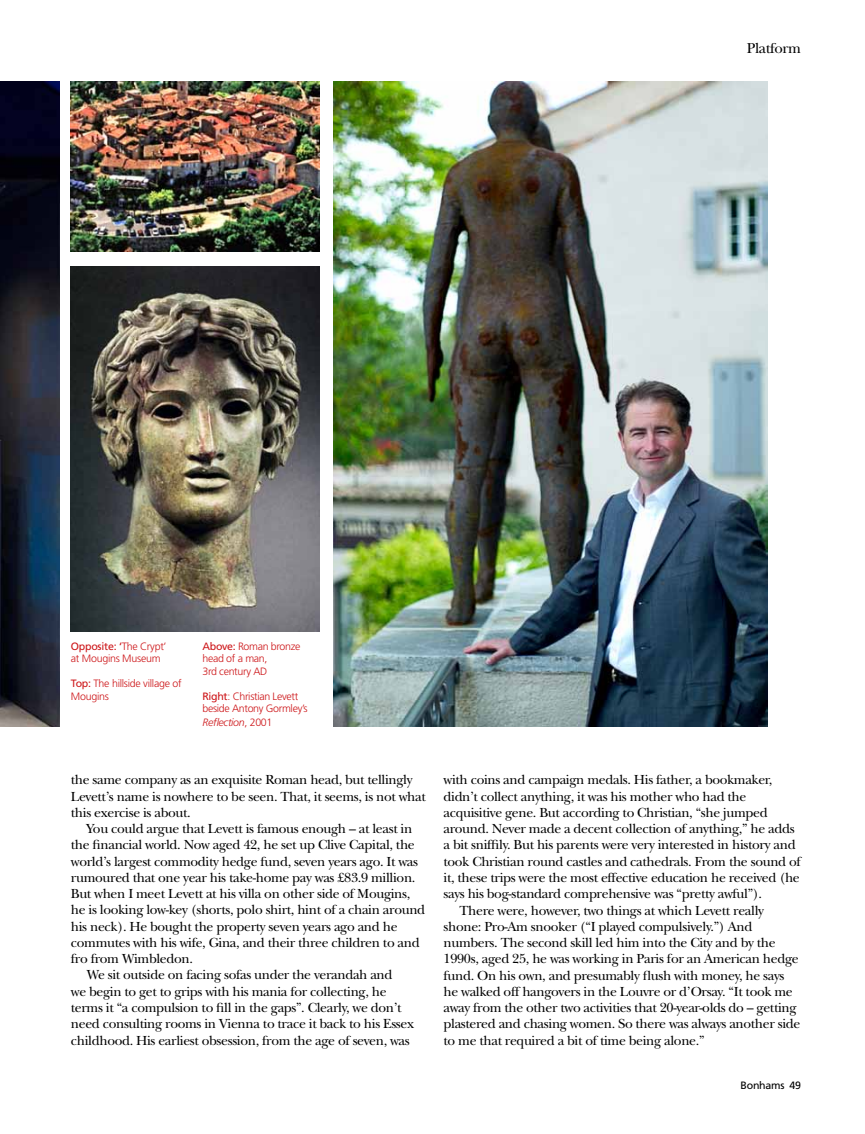
<style>
.page{position:relative;width:865px;height:1134px;background:#fff}
.page>*{position:absolute;margin:0;border:0;box-sizing:border-box;transform-origin:0 0}
.t1{font:15px "New Baskerville LT";letter-spacing:-.025em;color:#000}
.t2{font:13.75px/16.2px "New Baskerville LT";letter-spacing:-.025em;color:#000}
.t3{font:300 10.62px/12.5px "Frutiger";letter-spacing:-.03em;color:#cd1619}
.t4{font:italic 300 10.62px "Frutiger";letter-spacing:-.03em;color:#cd1619}
.t5{font:10.62px "Frutiger";letter-spacing:-.025em;color:#000}
.s1{font-weight:400}
.s2{font-style:normal}
</style>
<div class="page">
<img style="left:0;top:81px;width:59px;height:646px">
<img style="left:333px;top:81px;width:434px;height:646px">
<img style="left:71px;top:81px;width:248px;height:170px">
<img style="left:71px;top:266px;width:248px;height:365px">
<p class="t1" style="left:746px;top:40px;width:56px">Platform</p>
<p class="t3" style="left:71px;top:640px;width:97px"><span class="s1">Opposite: ‘</span>The Crypt’ at Mougins Museum</p>
<p class="t3" style="left:71px;top:677px;width:112px"><span class="s1">Top:</span> The hillside village of<br>Mougins</p>
<p class="t3" style="left:202px;top:640px;width:99px"><span class="s1">Above:</span> Roman bronze head of a man,<br>3rd century AD</p>
<p class="t3" style="left:202px;top:690px;width:107px"><span class="s1">Right</span>: Christian Levett beside Antony Gormley’s</p>
<p class="t4" style="left:202px;top:716px;width:71px">Reflection<span class="s2">, 2001</span></p>
<p class="t2" style="left:71px;top:772px;width:356px">the same company as an exquisite Roman head, but tellingly<br>Levett’s name is nowhere to be seen. That, it seems, is not what this exercise is about.</p>
<p class="t2" style="left:87px;top:821px;width:327px">You could argue that Levett is famous enough – at least in</p>
<p class="t2" style="left:71px;top:837px;width:345px">the financial world. Now aged 42, he set up Clive Capital, the</p>
<p class="t2" style="left:71px;top:853px;width:349px">world’s largest commodity hedge fund, seven years ago. It was</p>
<p class="t2" style="left:71px;top:869px;width:346px">rumoured that one year his take-home pay was £83.9 million.</p>
<p class="t2" style="left:71px;top:886px;width:341px">But when I meet Levett at his villa on other side of Mougins,</p>
<p class="t2" style="left:71px;top:902px;width:356px">he is looking low-key (shorts, polo shirt, hint of a chain around</p>
<p class="t2" style="left:71px;top:918px;width:328px">his neck). He bought the property seven years ago and he</p>
<p class="t2" style="left:71px;top:934px;width:350px">commutes with his wife, Gina, and their three children to and</p>
<p class="t2" style="left:71px;top:951px;width:123px">fro from Wimbledon.</p>
<p class="t2" style="left:87px;top:967px;width:307px">We sit outside on facing sofas under the verandah and</p>
<p class="t2" style="left:71px;top:983px;width:317px">we begin to get to grips with his mania for collecting, he</p>
<p class="t2" style="left:71px;top:999px;width:332px">terms it “a compulsion to fill in the gaps”. Clearly, we don’t</p>
<p class="t2" style="left:71px;top:1016px;width:345px">need consulting rooms in Vienna to trace it back to his Essex</p>
<p class="t2" style="left:71px;top:1032px;width:340px">childhood. His earliest obsession, from the age of seven, was</p>
<p class="t2" style="left:443px;top:772px;width:330px">with coins and campaign medals. His father, a bookmaker,</p>
<p class="t2" style="left:443px;top:788px;width:304px">didn’t collect anything, it was his mother who had the</p>
<p class="t2" style="left:443px;top:804px;width:325px">acquisitive gene. But according to Christian, “she jumped</p>
<p class="t2" style="left:443px;top:821px;width:352px">around. Never made a decent collection of anything,” he adds</p>
<p class="t2" style="left:443px;top:837px;width:354px">a bit sniffily. But his parents were very interested in history and</p>
<p class="t2" style="left:443px;top:853px;width:359px">took Christian round castles and cathedrals. From the sound of</p>
<p class="t2" style="left:443px;top:869px;width:358px">it, these trips were the most effective education he received (he</p>
<p class="t2" style="left:443px;top:886px;width:320px">says his bog-standard comprehensive was “pretty awful”).</p>
<p class="t2" style="left:459px;top:902px;width:306px">There were, however, two things at which Levett really</p>
<p class="t2" style="left:443px;top:918px;width:310px">shone: Pro-Am snooker (“I played compulsively.”) And</p>
<p class="t2" style="left:443px;top:934px;width:333px">numbers. The second skill led him into the City and by the</p>
<p class="t2" style="left:443px;top:951px;width:357px">1990s, aged 25, he was working in Paris for an American hedge</p>
<p class="t2" style="left:443px;top:967px;width:342px">fund. On his own, and presumably flush with money, he says</p>
<p class="t2" style="left:443px;top:983px;width:351px">he walked off hangovers in the Louvre or d’Orsay. “It took me</p>
<p class="t2" style="left:443px;top:999px;width:354px">away from the other two activities that 20-year-olds do – getting</p>
<p class="t2" style="left:443px;top:1016px;width:358px">plastered and chasing women. So there was always another side</p>
<p class="t2" style="left:443px;top:1032px;width:262px">to me that required a bit of time being alone.”</p>
<p class="t5" style="left:740px;top:1079px;width:62px">Bonhams 49</p>
</div>
